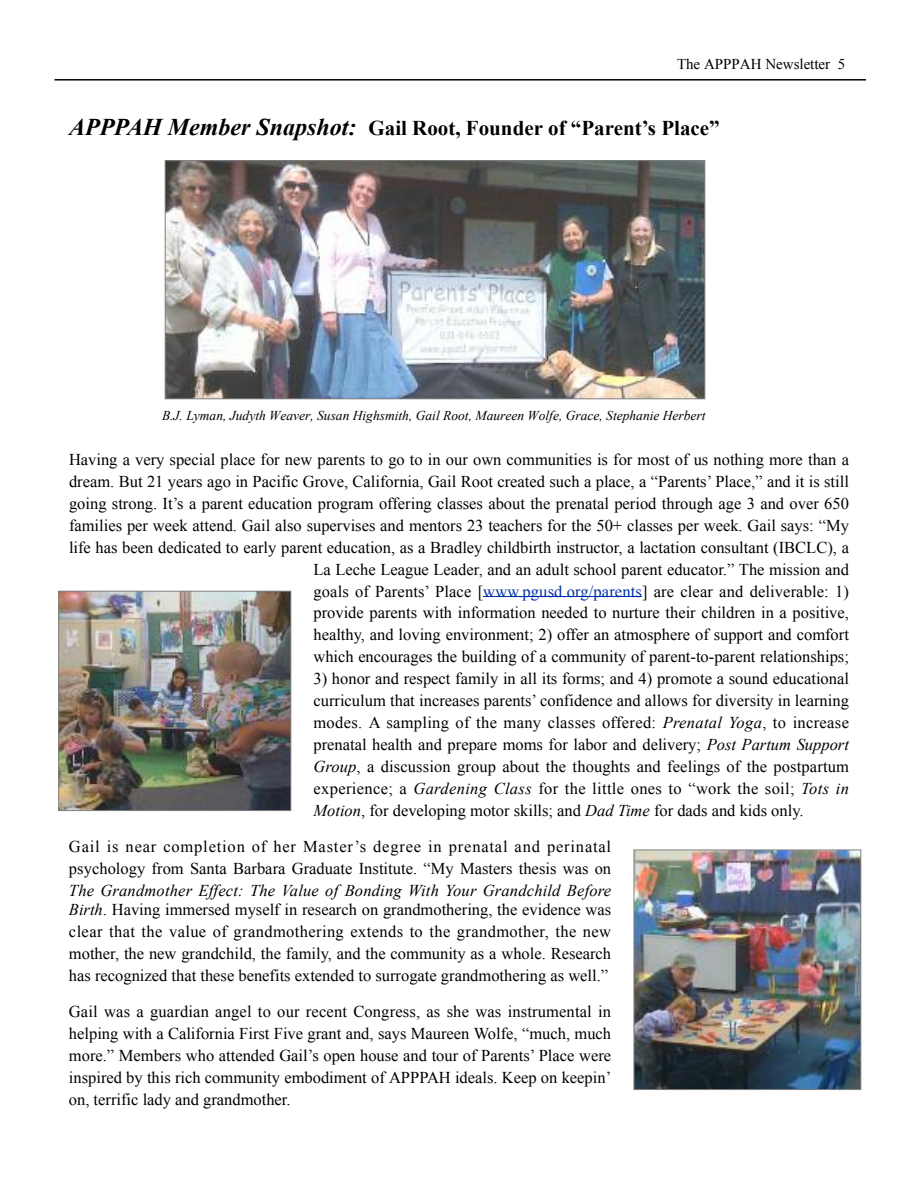
<style>
.page{position:relative;width:918px;height:1188px;background:#fff}
.page>*{position:absolute;margin:0;border:0;box-sizing:border-box;transform-origin:0 0}
.t1{font:700 21px "Times New Roman";color:#000}
.t2{font:16.5px/21.9px "Times New Roman";color:#000;text-align:justify}
.t3{font:italic 16.5px/19.8px "Times New Roman";letter-spacing:.01em;color:#000}
.t4{font:15px "Times New Roman";color:#000}
.t5{font:italic 13.5px "Times New Roman";color:#000}
.s1{font-style:italic;font-size:24px}
.s2{color:#002ea3}
.s3{font-style:italic}
.s4{font-style:normal}
</style>
<div class="page">
<hr style="left:483px;top:597px;width:159px;height:1px;background:#002ea3">
<hr style="left:55px;top:79px;width:811px;height:2px;background:#000">
<img style="left:167px;top:162px;width:536px;height:235px">
<div style="left:165px;top:160px;width:540px;height:239px;border:1px solid #808080"></div>
<img style="left:60px;top:593px;width:229px;height:216px">
<div style="left:58px;top:591px;width:233px;height:220px;border:1px solid #808080"></div>
<img style="left:636px;top:852px;width:223px;height:236px">
<div style="left:634px;top:850px;width:227px;height:240px;border:1px solid #808080"></div>
<p class="t4" style="left:677px;top:56px;width:170px">The APPPAH Newsletter 5</p>
<p class="t1" style="left:69px;top:116px;width:652px"><span class="s1">APPPAH Member Snapshot:</span> Gail Root, Founder of “Parent’s Place”</p>
<p class="t5" style="left:162px;top:408px;width:545px">B.J. Lyman, Judyth Weaver, Susan Highsmith, Gail Root, Maureen Wolfe, Grace, Stephanie Herbert</p>
<p class="t2" style="left:69px;top:448px;width:781px;text-align:right">Having a very special place for new parents to go to in our own communities is for most of us nothing more than a dream. But 21 years ago in Pacific Grove, California, Gail Root created such a place, a “Parents’ Place,” and it is still going strong. It’s a parent education program offering classes about the prenatal period through age 3 and over 650 families per week attend. Gail also supervises and mentors 23 teachers for the 50+ classes per week. Gail says: “My life has been dedicated to early parent education, as a Bradley childbirth instructor, a lactation consultant (IBCLC), a La Leche League Leader, and an adult school parent educator.” The mission and<br>goals of Parents’ Place [<span class="s2">www.pgusd.org/parents</span>] are clear and deliverable: 1)<br>provide parents with information needed to nurture their children in a positive,<br>healthy, and loving environment; 2) offer an atmosphere of support and comfort<br>which encourages the building of a community of parent-to-parent relationships;</p>
<p class="t2" style="left:314px;top:668px;width:537px">3) honor and respect family in all its forms; and 4) promote a sound educational curriculum that increases parents’ confidence and allows for diversity in learning modes. A sampling of the many classes offered: <span class="s3">Prenatal Yoga</span>, to increase prenatal health and prepare moms for labor and delivery; <span class="s3">Post Partum Support Group</span>, a discussion group about the thoughts and feelings of the postpartum experience; a <span class="s3">Gardening Class</span> for the little ones to “work the soil; <span class="s3">Tots in Motion</span>, for developing motor skills; and <span class="s3">Dad Time</span> for dads and kids only.</p>
<p class="t2" style="left:69px;top:835px;width:544px">Gail is near completion of her Master’s degree in prenatal and perinatal psychology from Santa Barbara Graduate Institute. “My Masters thesis was on</p>
<p class="t3" style="left:69px;top:880px;width:544px">The Grandmother Effect: The Value of Bonding With Your Grandchild Before<br>Birth<span class="s4">. Having immersed myself in research on grandmothering, the evidence was</span></p>
<p class="t2" style="left:69px;top:921px;width:544px">clear that the value of grandmothering extends to the grandmother, the new mother, the new grandchild, the family, and the community as a whole. Research has recognized that these benefits extended to surrogate grandmothering as well.”</p>
<p class="t2" style="left:69px;top:1000px;width:544px">Gail was a guardian angel to our recent Congress, as she was instrumental in helping with a California First Five grant and, says Maureen Wolfe, “much, much more.” Members who attended Gail’s open house and tour of Parents’ Place were inspired by this rich community embodiment of APPPAH ideals. Keep on keepin’ on, terrific lady and grandmother.</p>
</div>
